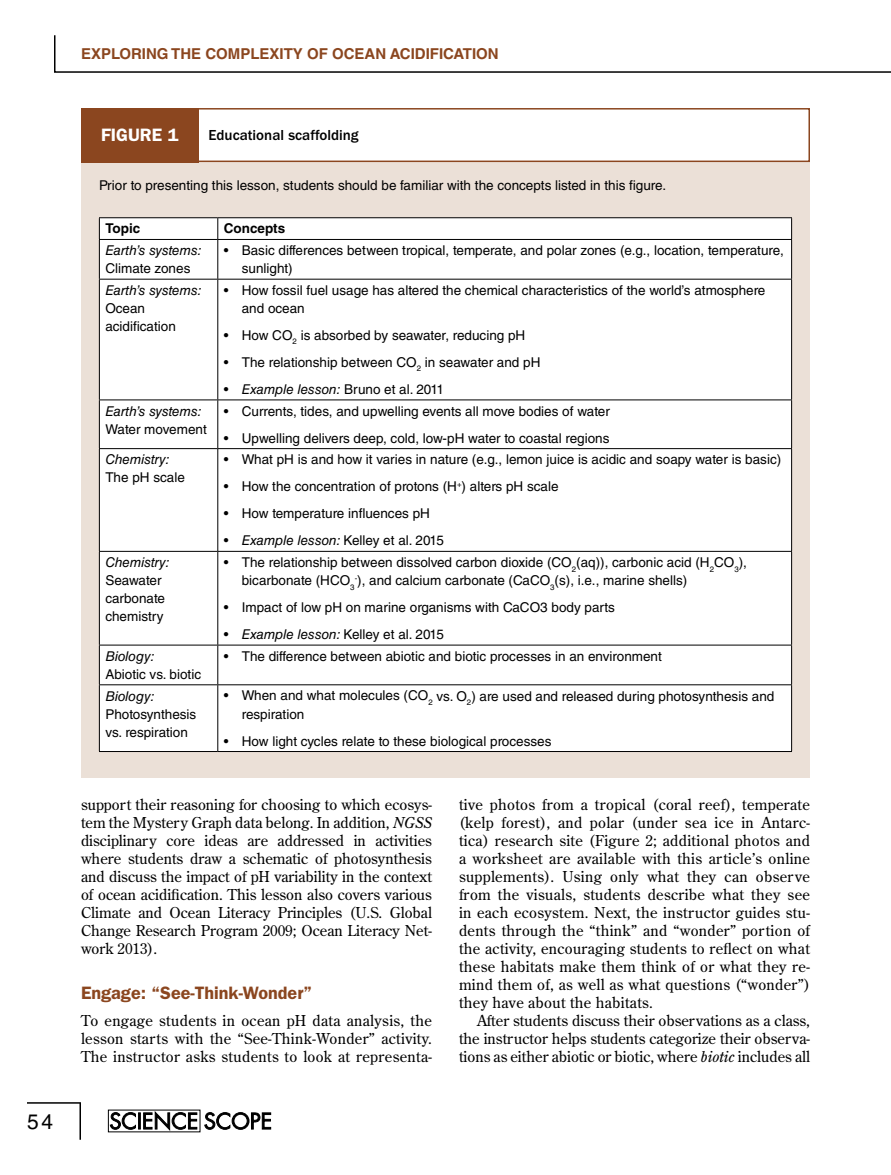
<style>
.page{position:relative;width:891px;height:1175px;background:#fff}
.page>*{position:absolute;margin:0;border:0;box-sizing:border-box;transform-origin:0 0}
.t1{font:21px "Helvetica LT Std";color:#000}
.t2{font:600 18px "ITC Franklin Gothic Std";color:#8b461f}
.t3{font:600 18px "ITC Franklin Gothic Std";color:#fff}
.t4{font:15px/18px "Century Old Style Std";letter-spacing:.02em;color:#000;text-align:justify}
.t5{font:700 15px "Helvetica LT Std";color:#8b461f}
.t6{font:500 15px "ITC Franklin Gothic Std";color:#000}
.t7{font:13.5px/18px "Helvetica LT Std";color:#000}
.t8{font:italic 13.5px "Helvetica LT Std";color:#000}
.t9{font:700 13.5px "Helvetica LT Std";color:#000}
.s1{font-style:italic}
</style>
<div class="page">
<svg style="left:54px;top:35px;width:837px;height:38px"></svg>
<div style="left:81px;top:162px;width:729px;height:615px;background:#ebe0d7"></div>
<div style="left:100px;top:218px;width:691px;height:533px;background:#fff"></div>
<hr style="left:99px;top:217px;width:119px;height:1px;background:#000">
<svg style="left:99px;top:218px;width:1px;height:21px"></svg>
<hr style="left:218px;top:217px;width:574px;height:1px;background:#000">
<svg style="left:217px;top:218px;width:1px;height:21px"></svg>
<svg style="left:791px;top:218px;width:1px;height:21px"></svg>
<hr style="left:99px;top:239px;width:119px;height:1px;background:#000">
<hr style="left:99px;top:240px;width:1px;height:39px;background:#000">
<hr style="left:218px;top:239px;width:574px;height:1px;background:#000">
<hr style="left:217px;top:240px;width:1px;height:39px;background:#000">
<hr style="left:791px;top:240px;width:1px;height:39px;background:#000">
<hr style="left:99px;top:279px;width:119px;height:1px;background:#000">
<hr style="left:99px;top:279px;width:1px;height:120px;background:#000">
<hr style="left:218px;top:279px;width:574px;height:1px;background:#000">
<hr style="left:217px;top:279px;width:1px;height:120px;background:#000">
<hr style="left:791px;top:279px;width:1px;height:120px;background:#000">
<hr style="left:99px;top:399px;width:119px;height:1px;background:#000">
<hr style="left:99px;top:400px;width:1px;height:48px;background:#000">
<hr style="left:218px;top:399px;width:574px;height:1px;background:#000">
<hr style="left:217px;top:400px;width:1px;height:48px;background:#000">
<hr style="left:791px;top:400px;width:1px;height:48px;background:#000">
<hr style="left:99px;top:448px;width:119px;height:1px;background:#000">
<hr style="left:99px;top:449px;width:1px;height:102px;background:#000">
<hr style="left:218px;top:448px;width:574px;height:1px;background:#000">
<hr style="left:217px;top:449px;width:1px;height:102px;background:#000">
<hr style="left:791px;top:449px;width:1px;height:102px;background:#000">
<hr style="left:99px;top:551px;width:119px;height:1px;background:#000">
<hr style="left:99px;top:552px;width:1px;height:92px;background:#000">
<hr style="left:218px;top:551px;width:574px;height:1px;background:#000">
<hr style="left:217px;top:552px;width:1px;height:92px;background:#000">
<hr style="left:791px;top:552px;width:1px;height:92px;background:#000">
<hr style="left:99px;top:644px;width:119px;height:1px;background:#000">
<hr style="left:99px;top:645px;width:1px;height:39px;background:#000">
<hr style="left:218px;top:644px;width:574px;height:1px;background:#000">
<hr style="left:217px;top:645px;width:1px;height:39px;background:#000">
<hr style="left:791px;top:645px;width:1px;height:39px;background:#000">
<hr style="left:99px;top:684px;width:119px;height:1px;background:#000">
<hr style="left:99px;top:685px;width:1px;height:66px;background:#000">
<hr style="left:218px;top:684px;width:574px;height:1px;background:#000">
<hr style="left:217px;top:685px;width:1px;height:66px;background:#000">
<hr style="left:791px;top:685px;width:1px;height:66px;background:#000">
<hr style="left:99px;top:751px;width:119px;height:1px;background:#000">
<hr style="left:218px;top:751px;width:574px;height:1px;background:#000">
<div style="left:81px;top:108px;width:729px;height:54px;border:2px solid #8b461f"></div>
<div style="left:81px;top:108px;width:118px;height:54px;background:#8b461f"></div>
<svg style="left:205px;top:1112px;width:66px;height:17px"></svg>
<svg style="left:110px;top:1111px;width:87px;height:19px"></svg>
<hr style="left:27px;top:1102px;width:54px;height:1px;background:#000">
<hr style="left:80px;top:1103px;width:1px;height:36px;background:#000">
<h1 class="t1" style="left:27px;top:1108px;width:28px">54</h1>
<p class="t5" style="left:81px;top:45px;width:419px">EXPLORING THE COMPLEXITY OF OCEAN ACIDIFICATION</p>
<h2 class="t3" style="left:101px;top:124px;width:79px">FIGURE 1</h2>
<p class="t6" style="left:208px;top:127px;width:152px">Educational scaffolding</p>
<p class="t7" style="left:99px;top:176px;width:569px">Prior to presenting this lesson, students should be familiar with the concepts listed in this figure.</p>
<p class="t9" style="left:105px;top:220px;width:36px">Topic</p>
<p class="t9" style="left:224px;top:220px;width:63px">Concepts</p>
<p class="t8" style="left:105px;top:242px;width:98px">Earth’s systems:</p>
<p class="t7" style="left:105px;top:259px;width:87px">Climate zones</p>
<p class="t7" style="left:242px;top:241px;width:543px;text-indent:-18px">• Basic differences between tropical, temperate, and polar zones (e.g., location, temperature, sunlight)</p>
<p class="t8" style="left:105px;top:282px;width:98px">Earth’s systems:</p>
<p class="t7" style="left:105px;top:299px;width:72px">Ocean acidification</p>
<p class="t7" style="left:242px;top:281px;width:525px;text-indent:-18px">• How fossil fuel usage has altered the chemical characteristics of the world’s atmosphere and ocean</p>
<p class="t7" style="left:224px;top:326px;width:303px">• How CO<sub>2</sub> is absorbed by seawater, reducing pH</p>
<p class="t7" style="left:224px;top:353px;width:318px">• The relationship between CO<sub>2</sub> in seawater and pH</p>
<p class="t7" style="left:224px;top:380px;width:222px">• <span class="s1">Example lesson:</span> Bruno et al. 2011</p>
<p class="t8" style="left:105px;top:403px;width:98px">Earth’s systems:</p>
<p class="t7" style="left:105px;top:420px;width:103px">Water movement</p>
<p class="t7" style="left:224px;top:402px;width:388px">• Currents, tides, and upwelling events all move bodies of water</p>
<p class="t7" style="left:224px;top:429px;width:387px">• Upwelling delivers deep, cold, low-pH water to coastal regions</p>
<p class="t8" style="left:105px;top:452px;width:66px">Chemistry:</p>
<p class="t7" style="left:105px;top:468px;width:81px">The pH scale</p>
<p class="t7" style="left:224px;top:450px;width:559px">• What pH is and how it varies in nature (e.g., lemon juice is acidic and soapy water is basic)</p>
<p class="t7" style="left:224px;top:477px;width:336px">• How the concentration of protons (H<sup>+</sup>) alters pH scale</p>
<p class="t7" style="left:224px;top:504px;width:208px">• How temperature influences pH</p>
<p class="t7" style="left:224px;top:531px;width:222px">• <span class="s1">Example lesson:</span> Kelley et al. 2015</p>
<p class="t8" style="left:105px;top:554px;width:66px">Chemistry:</p>
<p class="t7" style="left:105px;top:571px;width:61px">Seawater carbonate chemistry</p>
<p class="t7" style="left:242px;top:553px;width:507px;text-indent:-18px">• The relationship between dissolved carbon dioxide (CO<sub>2</sub>(aq)), carbonic acid (H<sub>2</sub>CO<sub>3</sub>), bicarbonate (HCO<sub>3</sub><sup>-</sup>), and calcium carbonate (CaCO<sub>3</sub>(s), i.e., marine shells)</p>
<p class="t7" style="left:224px;top:598px;width:393px">• Impact of low pH on marine organisms with CaCO3 body parts</p>
<p class="t7" style="left:224px;top:625px;width:222px">• <span class="s1">Example lesson:</span> Kelley et al. 2015</p>
<p class="t8" style="left:105px;top:648px;width:51px">Biology:</p>
<p class="t7" style="left:105px;top:665px;width:97px">Abiotic vs. biotic</p>
<p class="t7" style="left:224px;top:647px;width:440px">• The difference between abiotic and biotic processes in an environment</p>
<p class="t8" style="left:105px;top:688px;width:51px">Biology:</p>
<p class="t7" style="left:105px;top:704px;width:93px">Photosynthesis vs. respiration</p>
<p class="t7" style="left:242px;top:686px;width:534px;text-indent:-18px">• When and what molecules (CO<sub>2</sub> vs. O<sub>2</sub>) are used and released during photosynthesis and respiration</p>
<p class="t7" style="left:224px;top:731px;width:329px">• How light cycles relate to these biological processes</p>
<p class="t4" style="left:81px;top:795px;width:353px">support their reasoning for choosing to which ecosys&shy;tem the Mystery Graph data belong. In addition, <span class="s1">NGSS </span>disciplinary core ideas are addressed in activities where students draw a schematic of photosynthesis and discuss the impact of pH variability in the context of ocean acidification. This lesson also covers various Climate and Ocean Literacy Principles (U.S. Global Change Research Program 2009; Ocean Literacy Net&shy;work 2013).</p>
<h2 class="t2" style="left:81px;top:982px;width:233px">Engage: “See-Think-Wonder”</h2>
<p class="t4" style="left:81px;top:1011px;width:353px">To engage students in ocean pH data analysis, the lesson starts with the “See-Think-Wonder” activity.<br>The instructor asks students to look at representa-</p>
<p class="t4" style="left:459px;top:795px;width:353px">tive photos from a tropical (coral reef), temperate (kelp forest), and polar (under sea ice in Antarc&shy;tica) research site (Figure 2; additional photos and a worksheet are available with this article’s online supplements). Using only what they can observe from the visuals, students describe what they see in each ecosystem. Next, the instructor guides stu&shy;dents through the “think” and “wonder” portion of the activity, encouraging students to reflect on what these habitats make them think of or what they re&shy;mind them of, as well as what questions (“wonder”) they have about the habitats.</p>
<p class="t4" style="left:459px;top:1011px;width:353px;text-indent:18px">After students discuss their observations as a class, the instructor helps students categorize their observa&shy;tions as either abiotic or biotic, where <span class="s1">biotic</span> includes all</p>
</div>
